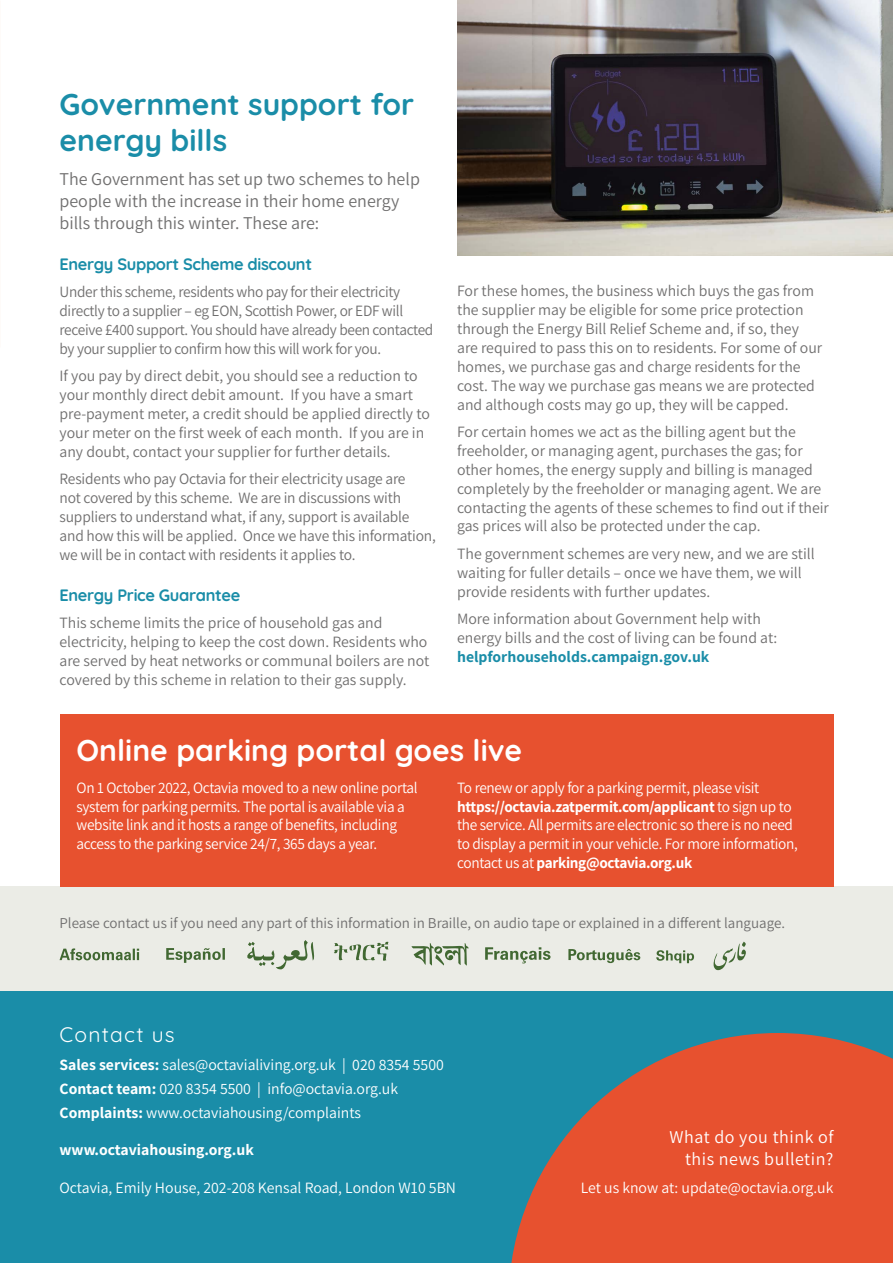
<style>
.page{position:relative;width:893px;height:1263px;background:#fff}
.page>*{position:absolute;margin:0;border:0;box-sizing:border-box;transform-origin:0 0}
.t1{font:700 30px/36px "Quicksand";color:#1a8da8}
.t2{font:700 30px "Quicksand";color:#fff}
.t3{font:21px "Quicksand";letter-spacing:.06em;color:#fff}
.t4{font:18px/21.6px "Assistant";color:#706f6f}
.t5{font:18px/21.6px "Assistant";letter-spacing:.03em;color:#fff;text-align:right}
.t6{font:700 16.5px "Quicksand";letter-spacing:-.02em;color:#1a8da8}
.t7{font:15.75px/18.9px "Assistant";color:#706f6f}
.t8{font:15.75px/18.9px "Assistant";letter-spacing:-.02em;color:#fff}
.t9{font:15.75px/23.7px "Assistant";color:#fff}
.t10{font:15.75px/18.9px "Assistant";letter-spacing:-.02em;color:#706f6f}
.t11{font:700 15.75px "Assistant";color:#1a8da8}
.t12{font:700 15.75px "Assistant";color:#fff}
.t13{font:15px "Assistant";color:#706f6f}
.s1{font-weight:700}
</style>
<div class="page">
<div style="left:0;top:990px;width:893px;height:273px;background:#1a8da8"></div>
<svg style="left:511px;top:1033px;width:382px;height:230px;fill:#e7512f"></svg>
<div style="left:0;top:886px;width:893px;height:104px;background:#ebece6"></div>
<img style="left:457px;top:0;width:436px;height:255px">
<div style="left:60px;top:714px;width:773px;height:172px;background:#e7512f"></div>
<svg style="left:656px;top:950px;width:38px;height:13px"></svg>
<svg style="left:411px;top:943px;width:58px;height:23px"></svg>
<svg style="left:714px;top:942px;width:32px;height:28px"></svg>
<svg style="left:485px;top:947px;width:65px;height:16px"></svg>
<svg style="left:568px;top:949px;width:72px;height:14px"></svg>
<svg style="left:247px;top:940px;width:68px;height:30px"></svg>
<svg style="left:334px;top:942px;width:55px;height:19px"></svg>
<svg style="left:60px;top:948px;width:79px;height:12px"></svg>
<svg style="left:166px;top:948px;width:59px;height:15px"></svg>
<h1 class="t1" style="left:60px;top:83px;width:356px">Government support for energy bills</h1>
<p class="t4" style="left:60px;top:168px;width:362px">The Government has set up two schemes to help people with the increase in their home energy bills through this winter. These are:</p>
<p class="t6" style="left:60px;top:251px;width:254px">Energy Support Scheme discount</p>
<p class="t10" style="left:60px;top:282px;width:375px">Under this scheme, residents who pay for their electricity directly to a supplier – eg EON, Scottish Power, or EDF will receive £400 support. You should have already been contacted by your supplier to confirm how this will work for you.</p>
<p class="t7" style="left:60px;top:366px;width:372px">If you pay by direct debit, you should see a reduction to your monthly direct debit amount. If you have a smart pre-payment meter, a credit should be applied directly to your meter on the first week of each month. If you are in any doubt, contact your supplier for further details.</p>
<p class="t7" style="left:60px;top:469px;width:378px">Residents who pay Octavia for their electricity usage are<br>not covered by this scheme. We are in discussions with suppliers to understand what, if any, support is available and how this will be applied. Once we have this information, we will be in contact with residents it applies to.</p>
<p class="t6" style="left:60px;top:582px;width:182px">Energy Price Guarantee</p>
<p class="t7" style="left:60px;top:613px;width:371px">This scheme limits the price of household gas and electricity, helping to keep the cost down. Residents who are served by heat networks or communal boilers are not covered by this scheme in relation to their gas supply.</p>
<p class="t7" style="left:457px;top:281px;width:367px">For these homes, the business which buys the gas from the supplier may be eligible for some price protection through the Energy Bill Relief Scheme and, if so, they are required to pass this on to residents. For some of our homes, we purchase gas and charge residents for the cost. The way we purchase gas means we are protected and although costs may go up, they will be capped.</p>
<p class="t7" style="left:457px;top:421px;width:373px">For certain homes we act as the billing agent but the freeholder, or managing agent, purchases the gas; for other homes, the energy supply and billing is managed completely by the freeholder or managing agent. We are contacting the agents of these schemes to find out if their gas prices will also be protected under the cap.</p>
<p class="t7" style="left:457px;top:543px;width:359px">The government schemes are very new, and we are still waiting for fuller details – once we have them, we will provide residents with further updates.</p>
<p class="t7" style="left:457px;top:608px;width:322px">More information about Government help with energy bills and the cost of living can be found at:</p>
<p class="t11" style="left:457px;top:646px;width:254px">helpforhouseholds.campaign.gov.uk</p>
<h1 class="t2" style="left:77px;top:727px;width:447px">Online parking portal goes live</h1>
<p class="t8" style="left:77px;top:777px;width:343px">On 1 October 2022, Octavia moved to a new online portal system for parking permits. The portal is available via a website link and it hosts a range of benefits, including access to the parking service 24/7, 365 days a year.</p>
<p class="t8" style="left:457px;top:777px;width:342px">To renew or apply for a parking permit, please visit <span class="s1">https://octavia.zatpermit.com/applicant</span> to sign up to the service. All permits are electronic so there is no need to display a permit in your vehicle. For more information, contact us at <span class="s1">parking@octavia.org.uk</span></p>
<p class="t13" style="left:60px;top:912px;width:727px">Please contact us if you need any part of this information in Braille, on audio tape or explained in a different language.</p>
<h2 class="t3" style="left:60px;top:1018px;width:117px">Contact us</h2>
<p class="t9" style="left:60px;top:1052px;width:386px"><span class="s1">Sales services:</span> sales@octavialiving.org.uk | 020 8354 5500<br><span class="s1">Contact team:</span> 020 8354 5500 | info@octavia.org.uk<br><span class="s1">Complaints:</span> www.octaviahousing/complaints</p>
<p class="t12" style="left:60px;top:1139px;width:196px">www.octaviahousing.org.uk</p>
<p class="t9" style="left:60px;top:1175px;width:398px">Octavia, Emily House, 202-208 Kensal Road, London W10 5BN</p>
<p class="t5" style="left:670px;top:1125px;width:165px">What do you think of this news bulletin?</p>
<p class="t9" style="left:581px;top:1175px;width:254px">Let us know at: update@octavia.org.uk</p>
</div>
